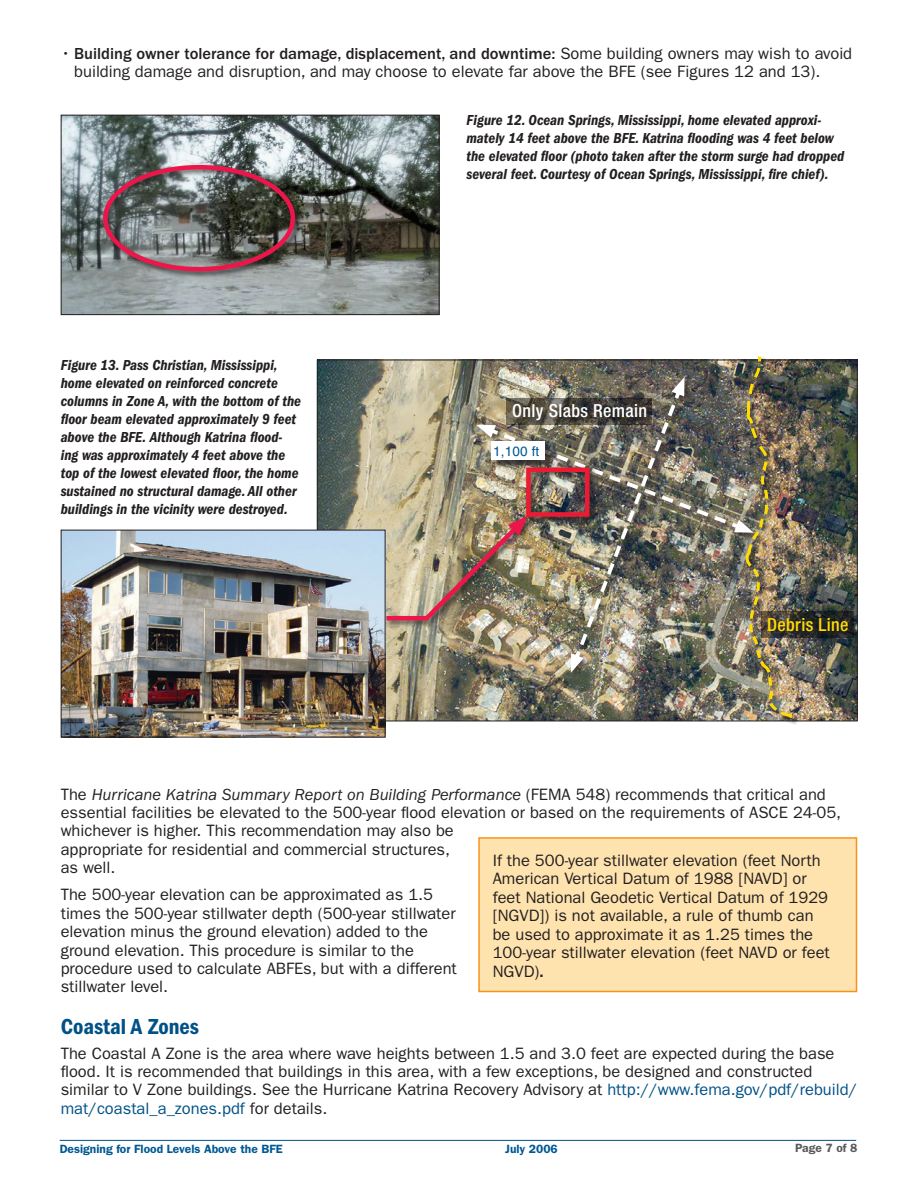
<style>
.page{position:relative;width:918px;height:1188px;background:#fff}
.page>*{position:absolute;margin:0;border:0;box-sizing:border-box;transform-origin:0 0}
.HGCC_sub{font:22.5px "ITC Franklin Gothic Std Dm Cd";color:#005187}
._488_subhead_level3{font:500 condensed 18px "Helvetica Neue";letter-spacing:.02em;color:#fff}
._488_subhead_level3-2{font:500 condensed 18px "Helvetica Neue";letter-spacing:.02em;color:#ffdc01}
.HGCC_body{font:16.5px/18.3px "ITC Franklin Gothic Std";color:#231f20}
.HGCC_body_bullet0{font:16.5px/18.3px "ITC Franklin Gothic Std";color:#231f20}
.t1{font:15px/18px "ITC Franklin Gothic Std Dm Cd It";color:#231f20}
._488_subhead_level3-3{font:13.5px "Helvetica";color:#005992}
.t2{font:600 12px "ITC Franklin Gothic Std";color:#005992}
.t3{font:600 12px "ITC Franklin Gothic Std";color:#5a5a5d}
.s1{font-weight:500}
.s2{font-style:italic}
.s3{color:#005187}
.s4{font-family:"ITC Franklin Gothic Std Dm Cd"}
</style>
<div class="page">
<hr style="left:60px;top:1140px;width:796px;height:1px;background:#005187">
<img style="left:319px;top:362px;width:537px;height:357px">
<img style="left:63px;top:532px;width:321px;height:203px">
<div style="left:61px;top:530px;width:325px;height:207px;border:1px solid #231f20"></div>
<svg style="left:800px;top:611px;width:54px;height:5px"></svg>
<svg style="left:800px;top:616px;width:55px;height:22px"></svg>
<div style="left:745px;top:356px;width:55px;height:369px;background:#231f20;opacity:.75"></div>
<img style="left:382px;top:356px;width:414px;height:366px">
<img style="left:63px;top:117px;width:375px;height:196px">
<div style="left:61px;top:115px;width:379px;height:200px;border:1px solid #231f20"></div>
<div style="left:101px;top:162px;width:203px;height:119px;background:#231f20;opacity:.75"></div>
<div style="left:103px;top:165px;width:192px;height:106px;border:4px solid #ed164b;border-radius:50%"></div>
<div style="left:479px;top:838px;width:377px;height:154px;background:#fee3af"></div>
<div style="left:478px;top:837px;width:379px;height:155px;border:2px solid #f7931d"></div>
<p class="HGCC_body_bullet0" style="left:74px;top:44px;width:779px;text-indent:-14px">• <span class="s1">Building owner tolerance for damage, displacement, and downtime:</span> Some building owners may wish to avoid building damage and disruption, and may choose to elevate far above the BFE (see Figures 12 and 13).</p>
<p class="t1" style="left:61px;top:356px;width:242px">Figure 13. Pass Christian, Mississippi, home elevated on reinforced concrete columns in Zone A, with the bottom of the floor beam elevated approximately 9 feet above the BFE. Although Katrina flood&shy;ing was approximately 4 feet above the top of the lowest elevated floor, the home sustained no structural damage. All other buildings in the vicinity were destroyed.</p>
<p class="t1" style="left:467px;top:111px;width:379px">Figure 12. Ocean Springs, Mississippi, home elevated approxi&shy;mately 14 feet above the BFE. Katrina flooding was 4 feet below the elevated floor (photo taken after the storm surge had dropped several feet. Courtesy of Ocean Springs, Mississippi, fire chief).</p>
<p class="_488_subhead_level3" style="left:512px;top:400px;width:137px">Only Slabs Remain</p>
<p class="_488_subhead_level3-3" style="left:493px;top:443px;width:47px">1,100 ft</p>
<p class="_488_subhead_level3-2" style="left:767px;top:614px;width:83px">Debris Line</p>
<p class="HGCC_body" style="left:61px;top:785px;width:782px">The <span class="s2">Hurricane Katrina Summary Report on Building Performance</span> (FEMA 548) recommends that critical and essential facilities be elevated to the 500-year flood elevation or based on the requirements of ASCE 24-05, whichever is higher. This recommendation may also be<br>appropriate for residential and commercial structures,<br>as well.</p>
<p class="HGCC_body" style="left:61px;top:886px;width:398px">The 500-year elevation can be approximated as 1.5 times the 500-year stillwater depth (500-year stillwater elevation minus the ground elevation) added to the ground elevation. This procedure is similar to the procedure used to calculate ABFEs, but with a different stillwater level.</p>
<p class="HGCC_sub" style="left:61px;top:1014px;width:140px">Coastal A Zones</p>
<p class="HGCC_body" style="left:61px;top:1044px;width:798px">The Coastal A Zone is the area where wave heights between 1.5 and 3.0 feet are expected during the base flood. It is recommended that buildings in this area, with a few exceptions, be designed and constructed similar to V Zone buildings. See the Hurricane Katrina Recovery Advisory at <span class="s3">http://www.fema.gov/pdf/rebuild/ mat/coastal_a_zones.pdf</span> for details.</p>
<p class="HGCC_body" style="left:493px;top:851px;width:339px">If the 500-year stillwater elevation (feet North American Vertical Datum of 1988 [NAVD] or feet National Geodetic Vertical Datum of 1929 [NGVD]) is not available, a rule of thumb can be used to approximate it as 1.25 times the 100-year stillwater elevation (feet NAVD or feet NGVD)<span class="s4">.</span></p>
<p class="t2" style="left:60px;top:1142px;width:225px">Designing for Flood Levels Above the BFE</p>
<p class="t2" style="left:505px;top:1142px;width:54px">July 2006</p>
<p class="t3" style="left:795px;top:1141px;width:64px">Page of 8</p>
</div>
